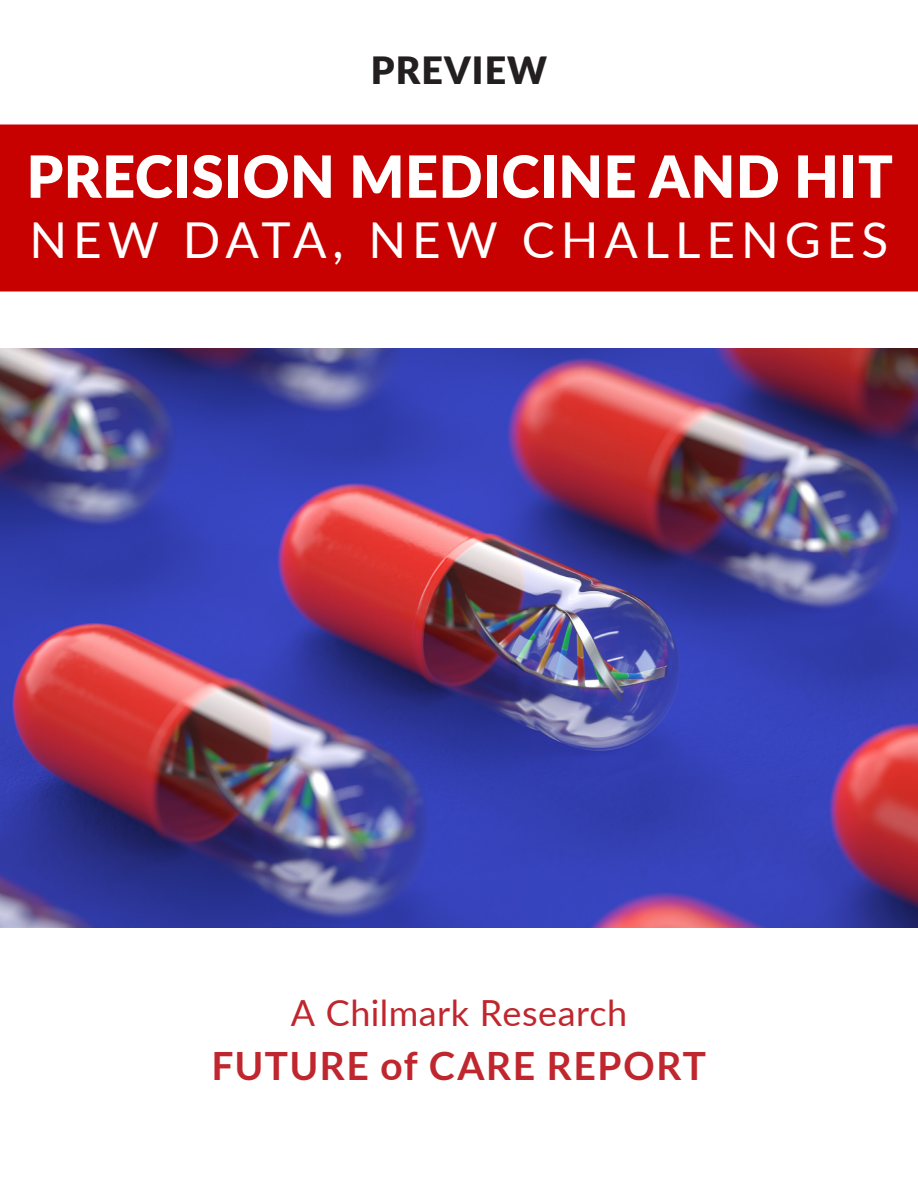
<style>
.page{position:relative;width:918px;height:1188px;background:#fff}
.page>*{position:absolute;margin:0;border:0;box-sizing:border-box;transform-origin:0 0}
.First_page_title{font:900 58.2px "Lato";letter-spacing:.01em;color:#fff}
.First_page_title-2{font:49.5px "Lato";letter-spacing:.12em;color:#fff}
.Body_text{font:700 39px "Lato";letter-spacing:.035em;color:#c0262d}
.Chapter_header_conte{font:900 37.5px "Lato";letter-spacing:.03em;color:#231f20}
.Body_text-2{font:36px "Lato";letter-spacing:.015em;color:#c0262d}
</style>
<div class="page">
<div style="left:7px;top:131px;width:904px;height:154px;background:#c70000"></div>
<div style="left:0;top:124px;width:918px;height:168px;border:14px solid #c70000"></div>
<img style="left:0;top:348px;width:918px;height:579px">
<p class="Chapter_header_conte" style="left:371px;top:42px;width:178px">PREVIEW</p>
<p class="First_page_title" style="left:27px;top:133px;width:868px">PRECISION MEDICINE AND HIT</p>
<p class="First_page_title-2" style="left:30px;top:204px;width:860px">NEW DATA, NEW CHALLENGES</p>
<p class="Body_text-2" style="left:291px;top:987px;width:338px">A Chilmark Research</p>
<p class="Body_text" style="left:212px;top:1043px;width:496px">FUTURE of CARE REPORT</p>
</div>
